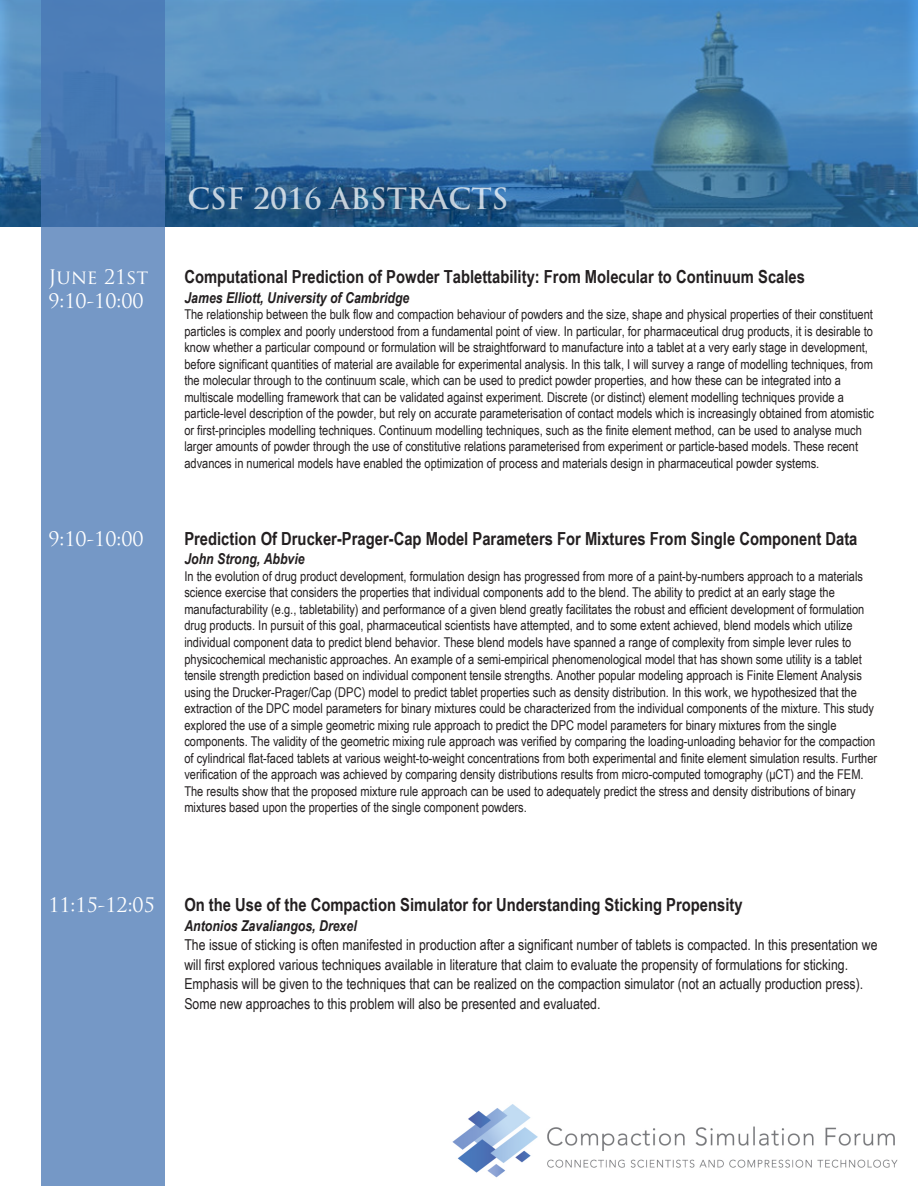
<style>
.page{position:relative;width:918px;height:1186px;background:#fff}
.page>*{position:absolute;margin:0;border:0;box-sizing:border-box;transform-origin:0 0}
.t1{font:700 28.5px "Trajan Pro";color:rgb(255 255 255/.75)}
.t2{font:19.5px/23.4px "Trajan Pro";color:#fff}
.t3{font:700 18px "Arial Narrow";color:#231f20}
.t4{font:15px/19.5px "Arial Narrow";color:#231f20}
.t5{font:italic 700 15px "Arial Narrow";color:#231f20}
.t6{font:13.5px/16.5px "Arial Narrow";color:#231f20}
</style>
<div class="page">
<img style="left:0;top:0;width:917px;height:226px">
<svg style="left:42px;top:0;width:123px;height:1185px;background:#6b91c1"></svg>
<img style="left:452px;top:1104px;width:446px;height:74px">
<h2 class="t2" style="left:48px;top:265px;width:102px">JUNE 21ST<br>9:10-10:00</h2>
<h2 class="t2" style="left:48px;top:527px;width:97px">9:10-10:00</h2>
<h1 class="t1" style="left:187px;top:181px;width:322px">CSF 2016 ABSTRACTS</h1>
<h3 class="t3" style="left:184px;top:263px;width:622px">Computational Prediction of Powder Tablettability: From Molecular to Continuum Scales</h3>
<p class="t5" style="left:184px;top:286px;width:226px">James Elliott, University of Cambridge</p>
<p class="t6" style="left:184px;top:306px;width:691px">The relationship between the bulk flow and compaction behaviour of powders and the size, shape and physical properties of their constituent particles is complex and poorly understood from a fundamental point of view. In particular, for pharmaceutical drug products, it is desirable to know whether a particular compound or formulation will be straightforward to manufacture into a tablet at a very early stage in development, before significant quantities of material are available for experimental analysis. In this talk, I will survey a range of modelling techniques, from the molecular through to the continuum scale, which can be used to predict powder properties, and how these can be integrated into a multiscale modelling framework that can be validated against experiment. Discrete (or distinct) element modelling techniques provide a particle-level description of the powder, but rely on accurate parameterisation of contact models which is increasingly obtained from atomistic or first-principles modelling techniques. Continuum modelling techniques, such as the finite element method, can be used to analyse much larger amounts of powder through the use of constitutive relations parameterised from experiment or particle-based models. These recent advances in numerical models have enabled the optimization of process and materials design in pharmaceutical powder systems.</p>
<h3 class="t3" style="left:184px;top:525px;width:674px">Prediction Of Drucker-Prager-Cap Model Parameters For Mixtures From Single Component Data</h3>
<p class="t5" style="left:184px;top:547px;width:122px">John Strong, Abbvie</p>
<p class="t6" style="left:184px;top:567px;width:694px">In the evolution of drug product development, formulation design has progressed from more of a paint-by-numbers approach to a materials science exercise that considers the properties that individual components add to the blend. The ability to predict at an early stage the manufacturability (e.g., tabletability) and performance of a given blend greatly facilitates the robust and efficient development of formulation drug products. In pursuit of this goal, pharmaceutical scientists have attempted, and to some extent achieved, blend models which utilize individual component data to predict blend behavior. These blend models have spanned a range of complexity from simple lever rules to physicochemical mechanistic approaches. An example of a semi-empirical phenomenological model that has shown some utility is a tablet tensile strength prediction based on individual component tensile strengths. Another popular modeling approach is Finite Element Analysis using the Drucker-Prager/Cap (DPC) model to predict tablet properties such as density distribution. In this work, we hypothesized that the extraction of the DPC model parameters for binary mixtures could be characterized from the individual components of the mixture. This study explored the use of a simple geometric mixing rule approach to predict the DPC model parameters for binary mixtures from the single components. The validity of the geometric mixing rule approach was verified by comparing the loading-unloading behavior for the compaction of cylindrical flat-faced tablets at various weight-to-weight concentrations from both experimental and finite element simulation results. Further verification of the approach was achieved by comparing density distributions results from micro-computed tomography (μCT) and the FEM.<br>The results show that the proposed mixture rule approach can be used to adequately predict the stress and density distributions of binary mixtures based upon the properties of the single component powders.</p>
<h2 class="t2" style="left:48px;top:893px;width:108px">11:15-12:05</h2>
<h3 class="t3" style="left:184px;top:891px;width:559px">On the Use of the Compaction Simulator for Understanding Sticking Propensity</h3>
<p class="t5" style="left:184px;top:914px;width:174px">Antonios Zavaliangos, Drexel</p>
<p class="t4" style="left:184px;top:934px;width:694px">The issue of sticking is often manifested in production after a significant number of tablets is compacted. In this presentation we will first explored various techniques available in literature that claim to evaluate the propensity of formulations for sticking.<br>Emphasis will be given to the techniques that can be realized on the compaction simulator (not an actually production press).<br>Some new approaches to this problem will also be presented and evaluated.</p>
</div>
